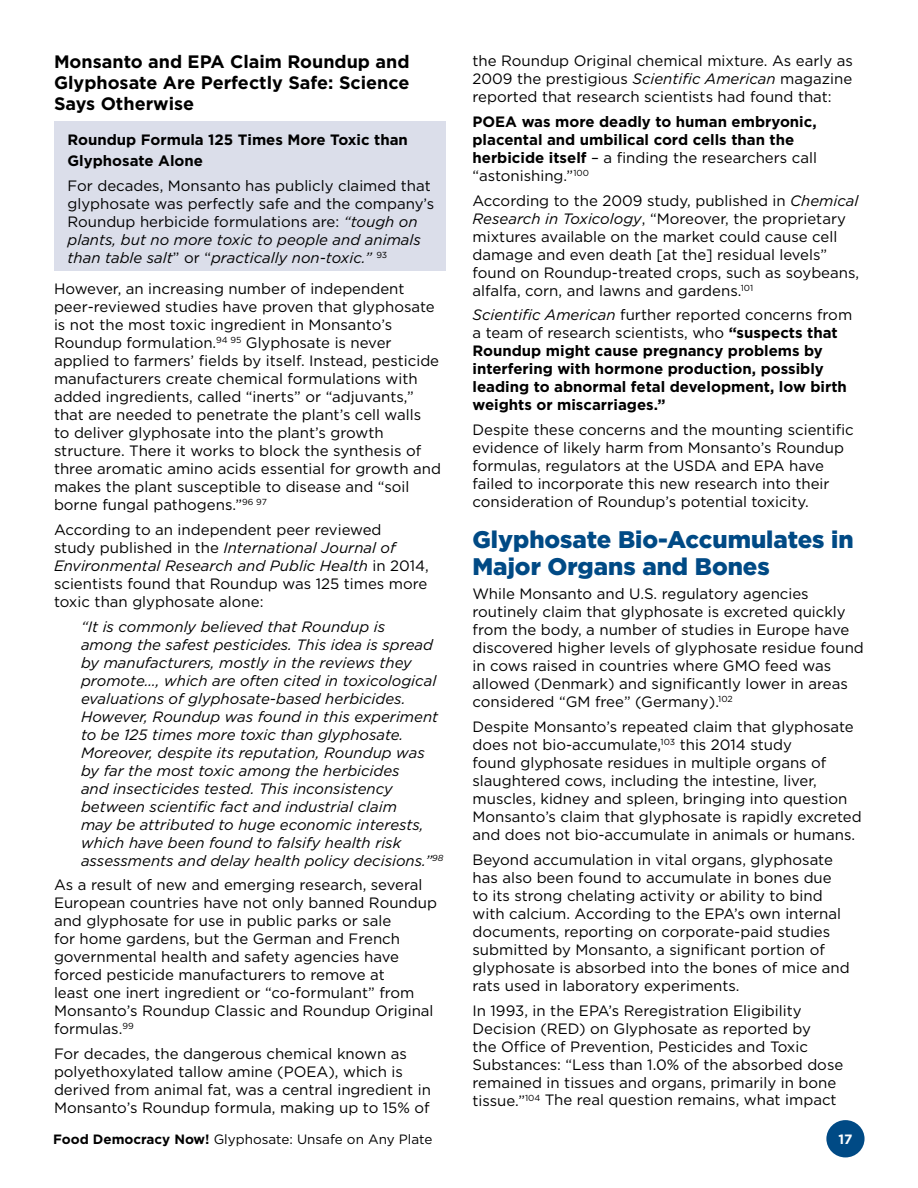
<style>
.page{position:relative;width:918px;height:1188px;background:#fff}
.page>*{position:absolute;margin:0;border:0;box-sizing:border-box;transform-origin:0 0}
.t1{font:900 24px/27px "Gotham";color:#004a85}
.t2{font:700 18px/21px "Gotham";color:#000;text-align:justify}
.t3{font:15px/18px "Gotham";color:#000}
.t4{font:italic 15px/18px "Gotham";color:#000}
.t5{font:700 15px/18px "Gotham";color:#000}
.t6{font:13.5px "Gotham";color:#000}
.t7{font:700 13.5px "Gotham";color:#fff}
.s1{font-style:italic}
.s2{font-weight:400}
.s3{font-weight:400;font-style:italic}
.s4{font-weight:700}
</style>
<div class="page">
<div style="left:826px;top:1120px;width:39px;height:37px;background:#004a85;border-radius:50%"></div>
<div style="left:54px;top:122px;width:392px;height:149px;background:#dbdeea"></div>
<p class="t2" style="left:54px;top:51px;width:357px">Monsanto and EPA Claim Roundup and Glyphosate Are Perfectly Safe: Science Says Otherwise</p>
<p class="t5" style="left:68px;top:129px;width:342px;line-height:21px">Roundup Formula 125 Times More Toxic than<br>Glyphosate Alone</p>
<p class="t3" style="left:68px;top:176px;width:368px">For decades, Monsanto has publicly claimed that glyphosate was perfectly safe and the company’s Roundup herbicide formulations are: <span class="s1">“tough on plants, but no more toxic to people and animals than table salt</span>” or “<span class="s1">practically non-toxic.”</span> <sup>93</sup></p>
<p class="t3" style="left:54px;top:280px;width:388px">However, an increasing number of independent peer-reviewed studies have proven that glyphosate is not the most toxic ingredient in Monsanto’s Roundup formulation.<sup>94</sup> <sup>95</sup> Glyphosate is never applied to farmers’ fields by itself. Instead, pesticide manufacturers create chemical formulations with added ingredients, called “inerts” or “adjuvants,” that are needed to penetrate the plant’s cell walls<br>to deliver glyphosate into the plant’s growth structure. There it works to block the synthesis of three aromatic amino acids essential for growth and makes the plant susceptible to disease and “soil borne fungal pathogens.”<sup>96</sup> <sup>97</sup></p>
<p class="t3" style="left:54px;top:521px;width:376px">According to an independent peer reviewed<br>study published in the <span class="s1">International Journal of Environmental Research and Public Health</span> in 2014, scientists found that Roundup was 125 times more toxic than glyphosate alone:</p>
<p class="t4" style="left:81px;top:617px;width:364px">“It is commonly believed that Roundup is<br>among the safest pesticides. This idea is spread by manufacturers, mostly in the reviews they promote…, which are often cited in toxicological evaluations of glyphosate-based herbicides.<br>However, Roundup was found in this experiment to be 125 times more toxic than glyphosate.<br>Moreover, despite its reputation, Roundup was by far the most toxic among the herbicides<br>and insecticides tested. This inconsistency between scientific fact and industrial claim<br>may be attributed to huge economic interests, which have been found to falsify health risk assessments and delay health policy decisions.”<sup>98</sup></p>
<p class="t3" style="left:54px;top:876px;width:384px">As a result of new and emerging research, several European countries have not only banned Roundup and glyphosate for use in public parks or sale<br>for home gardens, but the German and French governmental health and safety agencies have forced pesticide manufacturers to remove at<br>least one inert ingredient or “co-formulant” from Monsanto’s Roundup Classic and Roundup Original formulas.<sup>99</sup></p>
<p class="t3" style="left:54px;top:1045px;width:378px">For decades, the dangerous chemical known as polyethoxylated tallow amine (POEA), which is derived from animal fat, was a central ingredient in Monsanto’s Roundup formula, making up to 15% of</p>
<p class="t3" style="left:472px;top:52px;width:382px;text-align:justify">the Roundup Original chemical mixture. As early as 2009 the prestigious <span class="s1">Scientific American</span> magazine reported that research scientists had found that:</p>
<p class="t5" style="left:472px;top:112px;width:346px">POEA was more deadly to human embryonic, placental and umbilical cord cells than the herbicide itself <span class="s2">– a finding the researchers call “astonishing.”</span><sup>100</sup></p>
<p class="t3" style="left:472px;top:191px;width:388px">According to the 2009 study, published in <span class="s1">Chemical Research in Toxicology</span>, “Moreover, the proprietary mixtures available on the market could cause cell damage and even death [at the] residual levels” found on Roundup-treated crops, such as soybeans, alfalfa, corn, and lawns and gardens.<sup>101</sup></p>
<p class="t5" style="left:472px;top:306px;width:381px"><span class="s3">Scientific American</span> <span class="s2">further reported concerns from a team of research scientists, who</span> “suspects that Roundup might cause pregnancy problems by interfering with hormone production, possibly leading to abnormal fetal development, low birth weights or miscarriages.”</p>
<p class="t3" style="left:472px;top:421px;width:383px">Despite these concerns and the mounting scientific evidence of likely harm from Monsanto’s Roundup formulas, regulators at the USDA and EPA have failed to incorporate this new research into their consideration of Roundup’s potential toxicity.</p>
<h1 class="t1" style="left:472px;top:525px;width:383px">Glyphosate Bio-Accumulates in<br>Major Organs and Bones</h1>
<p class="t3" style="left:472px;top:585px;width:393px">While Monsanto and U.S. regulatory agencies routinely claim that glyphosate is excreted quickly from the body, a number of studies in Europe have discovered higher levels of glyphosate residue found in cows raised in countries where GMO feed was allowed (Denmark) and significantly lower in areas considered “GM free” (Germany).<sup>102</sup></p>
<p class="t3" style="left:472px;top:718px;width:391px">Despite Monsanto’s repeated claim that glyphosate does not bio-accumulate,<sup>103</sup> this 2014 study<br>found glyphosate residues in multiple organs of slaughtered cows, including the intestine, liver, muscles, kidney and spleen, bringing into question Monsanto’s claim that glyphosate is rapidly excreted and does not bio-accumulate in animals or humans.</p>
<p class="t3" style="left:473px;top:850px;width:379px">Beyond accumulation in vital organs, glyphosate has also been found to accumulate in bones due to its strong chelating activity or ability to bind with calcium. According to the EPA’s own internal documents, reporting on corporate-paid studies submitted by Monsanto, a significant portion of glyphosate is absorbed into the bones of mice and rats used in laboratory experiments.</p>
<p class="t3" style="left:473px;top:1001px;width:372px">In 1993, in the EPA’s Reregistration Eligibility Decision (RED) on Glyphosate as reported by<br>the Office of Prevention, Pesticides and Toxic Substances: “Less than 1.0% of the absorbed dose remained in tissues and organs, primarily in bone tissue.”<sup>104</sup> The real question remains, what impact</p>
<p class="t6" style="left:53px;top:1131px;width:381px"><span class="s4">Food Democracy Now!</span> Glyphosate: Unsafe on Any Plate</p>
<p class="t7" style="left:839px;top:1131px;width:16px">17</p>
</div>
